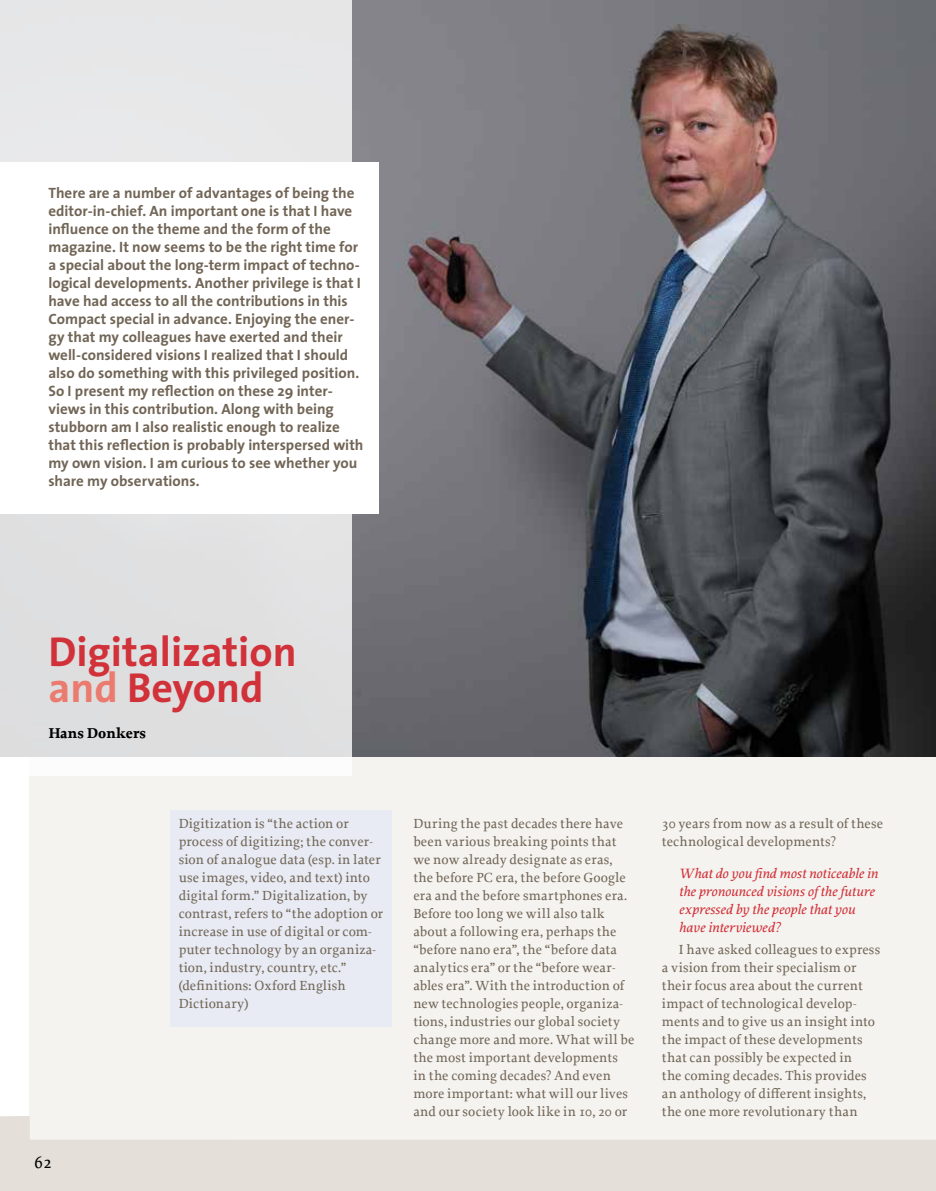
<style>
.page{position:relative;width:936px;height:1191px;background:#fff}
.page>*{position:absolute;margin:0;border:0;box-sizing:border-box;transform-origin:0 0}
.t1{font:700 42px/36px "The Sans";color:#d13138}
.t2{font:500 18px "Proforma";color:#000}
.t3{font:700 15px/18px "The Sans";color:#716556}
.t4{font:700 15px "Proforma";color:#000}
.t5{font:italic 500 14.25px/18px "Proforma";color:#d13138}
.t6{font:500 13.8px/18px "Proforma";letter-spacing:.01em;color:#716556}
.s1{color:#eb7a6f}
</style>
<div class="page">
<hr style="left:935px;top:54px;width:1px;height:1086px;background:#f5f3f0">
<div style="left:30px;top:54px;width:905px;height:1086px;background:#f5f3f0"></div>
<img style="left:351px;top:0;width:584px;height:756px">
<svg style="left:0;top:1116px;width:935px;height:75px;fill:#e4dfd9"></svg>
<div style="left:0;top:162px;width:378px;height:351px;background:#fff"></div>
<div style="left:170px;top:810px;width:222px;height:216px;background:#e8ebf4"></div>
<svg style="left:0;top:0;width:351px;height:775px"></svg>
<p class="t3" style="left:48px;top:184px;width:316px">There are a number of advantages of being the editor-in-chief. An important one is that I have influence on the theme and the form of the magazine. It now seems to be the right time for a special about the long-term impact of techno&shy;logical developments. Another privilege is that I have had access to all the contributions in this Compact special in advance. Enjoying the ener&shy;gy that my colleagues have exerted and their well-considered visions I realized that I should also do something with this privileged position.<br>So I present my reflection on these 29 inter&shy;views in this contribution. Along with being stubborn am I also realistic enough to realize that this reflection is probably interspersed with my own vision. I am curious to see whether you share my observations.</p>
<h1 class="t1" style="left:48px;top:633px;width:250px">Digitalization <span class="s1">and</span> Beyond</h1>
<p class="t4" style="left:48px;top:724px;width:99px">Hans Donkers</p>
<h2 class="t2" style="left:34px;top:1151px;width:19px">62</h2>
<p class="t6" style="left:179px;top:814px;width:206px">Digitization is “the action or process of digitizing; the conver&shy;sion of analogue data (esp. in later use images, video, and text) into digital form.” Digitalization, by contrast, refers to “the adoption or increase in use of digital or com&shy;puter technology by an organiza&shy;tion, industry, country, etc.” (definitions: Oxford English<br>Dictionary)</p>
<p class="t6" style="left:413px;top:814px;width:223px">During the past decades there have been various breaking points that we now already designate as eras, the before PC era, the before Google era and the before smartphones era.<br>Before too long we will also talk about a following era, perhaps the “before nano era”, the “before data analytics era” or the “before wear&shy;ables era”. With the introduction of new technologies people, organiza&shy;tions, industries our global society change more and more. What will be the most important developments<br>in the coming decades? And even more important: what will our lives and our society look like in 10, 20 or</p>
<p class="t6" style="left:662px;top:814px;width:223px">30 years from now as a result of these technological developments?</p>
<p class="t5" style="left:679px;top:863px;width:200px">What do you find most noticeable in the pronounced visions of the future expressed by the people that you have interviewed?</p>
<p class="t6" style="left:661px;top:940px;width:220px;text-indent:17px">I have asked colleagues to express a vision from their specialism or their focus area about the current impact of technological develop&shy;ments and to give us an insight into the impact of these developments that can possibly be expected in<br>the coming decades. This provides an anthology of different insights, the one more revolutionary than</p>
</div>
